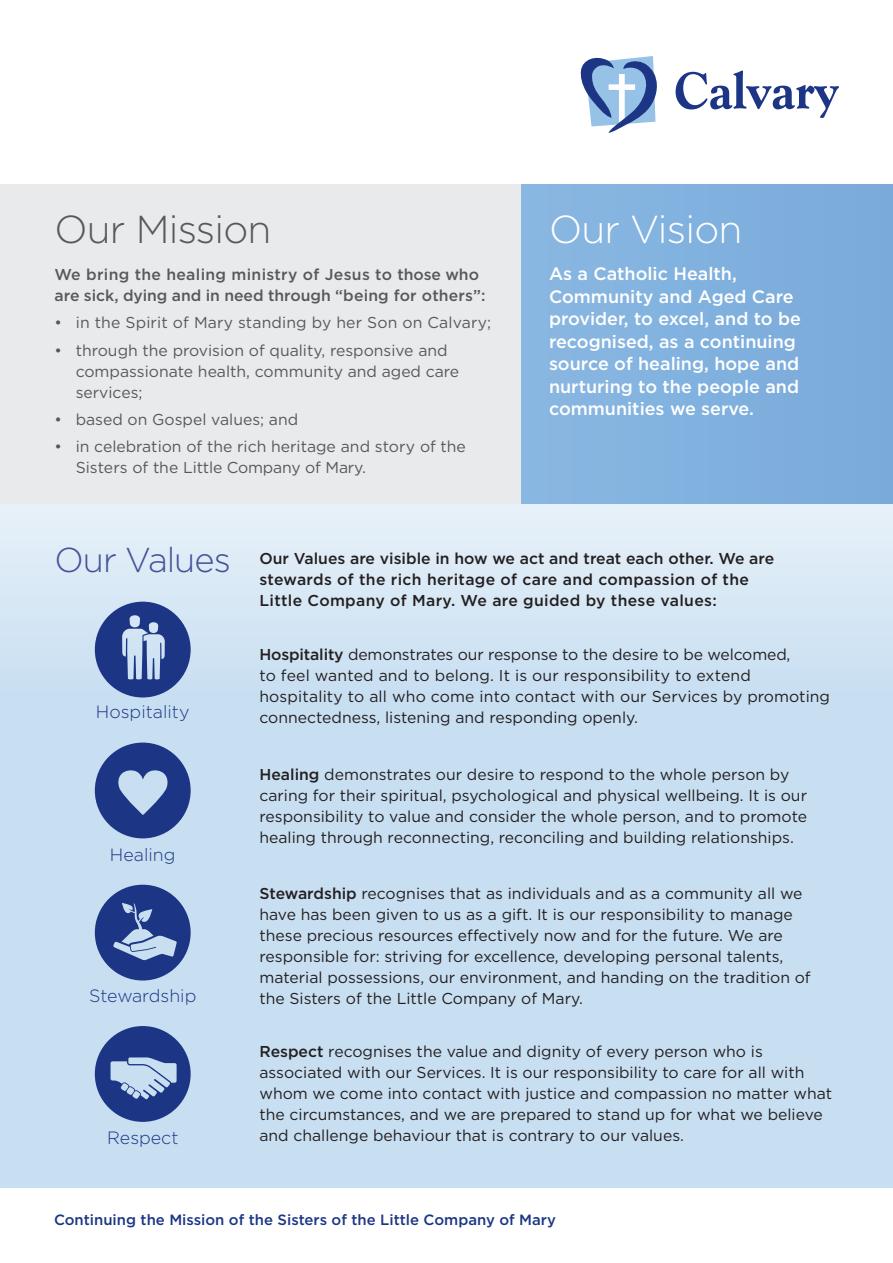
<style>
.page{position:relative;width:893px;height:1263px;background:#fff}
.page>*{position:absolute;margin:0;border:0;box-sizing:border-box;transform-origin:0 0}
.t1{font:300 39px "Gotham HTF";letter-spacing:-.02em;color:#57585a}
.t2{font:300 39px "Gotham HTF";letter-spacing:-.02em;color:#fff}
.t3{font:300 34.5px "Gotham HTF";letter-spacing:-.03em;color:#465297}
.t4{font:500 18px/22.5px "Gotham HTF";color:#fff}
.t5{font:300 17.7px "Gotham HTF";color:#1c3685}
.t6{font:15.75px/21px "Gotham HTF";color:#231f20}
.t7{font:15.75px/21px "Gotham HTF";color:#57585a}
.t8{font:500 15.75px/21px "Gotham HTF";letter-spacing:.02em;color:#231f20}
.t9{font:500 15.75px/21px "Gotham HTF";letter-spacing:.01em;color:#57585a}
.t10{font:500 14.85px "Gotham HTF";color:#1c3685}
.s1{font-weight:500}
</style>
<div class="page">
<div style="left:0;top:504px;width:893px;height:683px;background:#c8dff2"></div>
<div style="left:0;top:504px;width:893px;height:265px;background:linear-gradient(to bottom,#e5f0f8,#c2dbf0)"></div>
<svg style="left:95px;top:602px;width:96px;height:95px"></svg>
<svg style="left:95px;top:885px;width:96px;height:95px"></svg>
<svg style="left:95px;top:1026px;width:96px;height:96px"></svg>
<svg style="left:95px;top:742px;width:96px;height:96px"></svg>
<div style="left:0;top:184px;width:521px;height:320px;background:#e9eaeb"></div>
<div style="left:521px;top:184px;width:372px;height:320px;background:#81b1de"></div>
<svg style="left:580px;top:56px;width:77px;height:77px"></svg>
<svg style="left:676px;top:70px;width:163px;height:48px"></svg>
<p class="t1" style="left:54px;top:208px;width:219px">Our Mission</p>
<p class="t2" style="left:549px;top:208px;width:195px">Our Vision</p>
<p class="t9" style="left:54px;top:264px;width:433px">We bring the healing ministry of Jesus to those who are sick, dying and in need through “being for others”:</p>
<p class="t7" style="left:54px;top:312px;width:438px">• in the Spirit of Mary standing by her Son on Calvary;</p>
<p class="t7" style="left:76px;top:339px;width:385px;text-indent:-21px">• through the provision of quality, responsive and compassionate health, community and aged care services;</p>
<p class="t7" style="left:54px;top:409px;width:245px">• based on Gospel values; and</p>
<p class="t7" style="left:76px;top:436px;width:392px;text-indent:-21px">• in celebration of the rich heritage and story of the<br>Sisters of the Little Company of Mary.</p>
<p class="t4" style="left:549px;top:262px;width:253px">As a Catholic Health,<br>Community and Aged Care provider, to excel, and to be recognised, as a continuing source of healing, hope and nurturing to the people and communities we serve.</p>
<p class="t3" style="left:54px;top:541px;width:178px">Our Values</p>
<p class="t8" style="left:259px;top:548px;width:516px">Our Values are visible in how we act and treat each other. We are stewards of the rich heritage of care and compassion of the<br>Little Company of Mary. We are guided by these values:</p>
<p class="t5" style="left:96px;top:702px;width:95px">Hospitality</p>
<p class="t5" style="left:110px;top:845px;width:67px">Healing</p>
<p class="t5" style="left:89px;top:986px;width:109px">Stewardship</p>
<p class="t5" style="left:107px;top:1128px;width:73px">Respect</p>
<p class="t6" style="left:259px;top:644px;width:572px"><span class="s1">Hospitality</span> demonstrates our response to the desire to be welcomed,<br>to feel wanted and to belong. It is our responsibility to extend hospitality to all who come into contact with our Services by promoting connectedness, listening and responding openly.</p>
<p class="t6" style="left:259px;top:764px;width:549px"><span class="s1">Healing</span> demonstrates our desire to respond to the whole person by caring for their spiritual, psychological and physical wellbeing. It is our responsibility to value and consider the whole person, and to promote healing through reconnecting, reconciling and building relationships.</p>
<p class="t6" style="left:259px;top:883px;width:553px"><span class="s1">Stewardship</span> recognises that as individuals and as a community all we have has been given to us as a gift. It is our responsibility to manage these precious resources effectively now and for the future. We are responsible for: striving for excellence, developing personal talents, material possessions, our environment, and handing on the tradition of the Sisters of the Little Company of Mary.</p>
<p class="t6" style="left:259px;top:1040px;width:574px"><span class="s1">Respect</span> recognises the value and dignity of every person who is associated with our Services. It is our responsibility to care for all with whom we come into contact with justice and compassion no matter what the circumstances, and we are prepared to stand up for what we believe and challenge behaviour that is contrary to our values.</p>
<p class="t10" style="left:54px;top:1211px;width:503px">Continuing the Mission of the Sisters of the Little Company of Mary</p>
</div>
